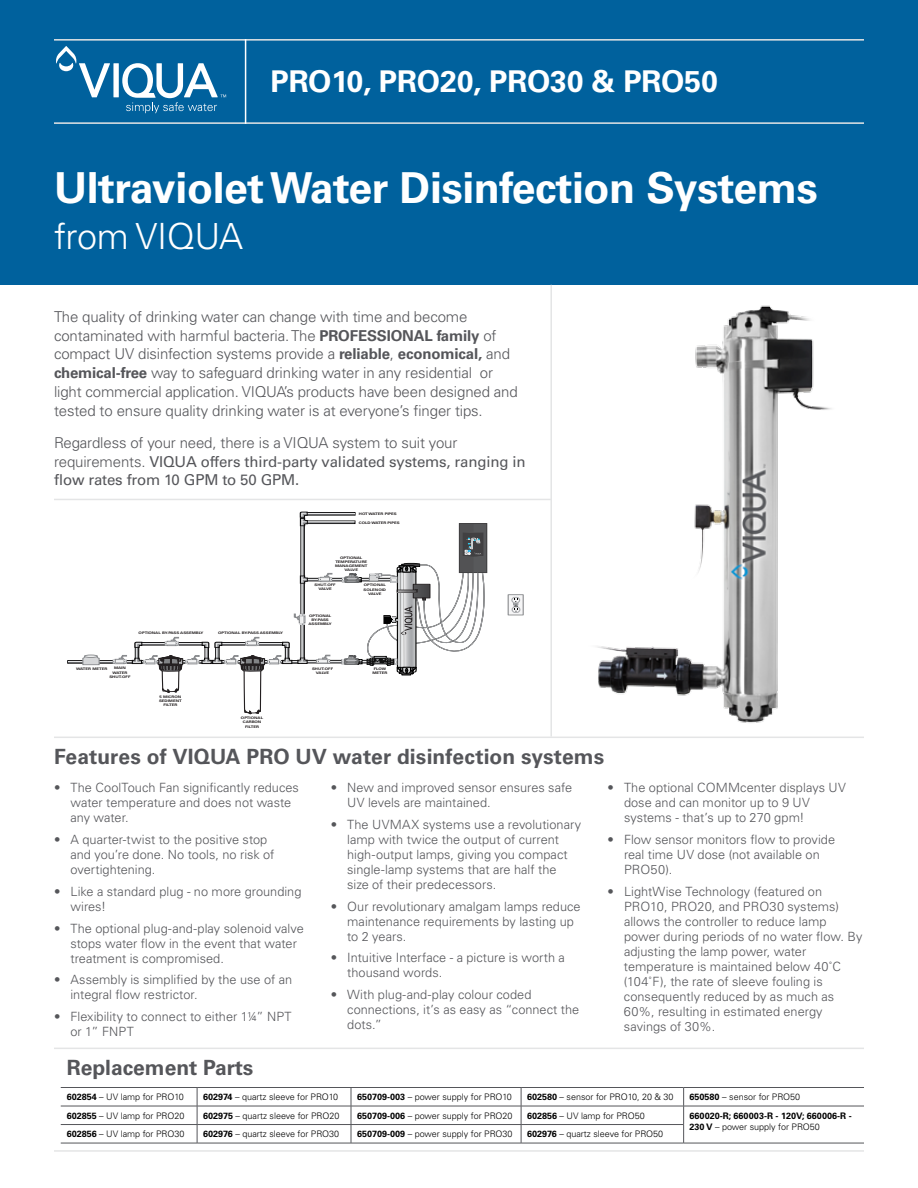
<style>
.page{position:relative;width:918px;height:1188px;background:#fff}
.page>*{position:absolute;margin:0;border:0;box-sizing:border-box;transform-origin:0 0}
.t1{font:700 42.75px "Univers LT Std";letter-spacing:-.01em;color:#fff}
.t2{font:300 36px "Univers LT Std";letter-spacing:-.01em;color:#fff}
.t3{font:700 30px "Univers LT Std";color:#fff}
.t4{font:700 21px "Univers LT Std";color:#55565a}
.t5{font:300 15px/18.8px "Univers LT Std";letter-spacing:-.01em;color:#55565a}
.t6{font:15px/18.8px "Univers LT Std";letter-spacing:-.01em;color:#55565a}
.t7{font:300 12.75px/15px "Univers LT Std";color:#55565a}
.t8{font:300 9px "Univers LT Std";color:#000}
.t9{font:700 9px/11.2px "Univers LT Std";color:#000}
.t10{font:700 3.45px/4.1px "Univers";color:#231f20;text-align:center;scale:1.27 1}
.s1{font-weight:700}
.s2{font-weight:300}
</style>
<div class="page">
<div style="left:0;top:0;width:918px;height:285px;background:#00619d"></div>
<svg style="left:56px;top:46px;width:54px;height:51px"></svg>
<div style="left:113px;top:63px;width:6px;height:34px;background:#fff"></div>
<svg style="left:122px;top:63px;width:104px;height:50px"></svg>
<img style="left:597px;top:305px;width:235px;height:418px">
<hr style="left:54px;top:122px;width:810px;height:2px;background:#e4e5e6">
<hr style="left:54px;top:39px;width:810px;height:2px;background:#e4e5e6">
<hr style="left:54px;top:499px;width:497px;height:1px;background:#e4e5e6">
<hr style="left:54px;top:737px;width:810px;height:1px;background:#e4e5e6">
<hr style="left:54px;top:1048px;width:810px;height:1px;background:#e4e5e6">
<hr style="left:54px;top:1150px;width:810px;height:2px;background:#e4e5e6">
<hr style="left:550px;top:285px;width:2px;height:452px;background:#e4e5e6">
<hr style="left:245px;top:39px;width:1px;height:85px;background:#fff">
<div style="left:67px;top:660px;width:233px;height:4px;border:1px solid #0b0a0b"></div>
<hr style="left:68px;top:661px;width:232px;height:1px;background:#e6e7e8">
<hr style="left:68px;top:662px;width:232px;height:1px;background:#656669">
<svg style="left:82px;top:655px;width:18px;height:10px"></svg>
<div style="left:84px;top:655px;width:14px;height:3px;border:1px solid #898b8e;border-radius:50%"></div>
<svg style="left:508px;top:595px;width:15px;height:20px"></svg>
<div style="left:508px;top:594px;width:15px;height:21px;border:1px solid #898b8d"></div>
<div style="left:512px;top:597px;width:8px;height:6px;border:1px solid #a4a6a9;border-radius:2px"></div>
<div style="left:512px;top:607px;width:8px;height:6px;border:1px solid #a4a6a9;border-radius:2px"></div>
<svg style="left:514px;top:599px;width:4px;height:13px"></svg>
<svg style="left:113px;top:512px;width:375px;height:203px"></svg>
<hr style="left:61px;top:1087px;width:136px;height:1px;background:#55565a">
<hr style="left:197px;top:1087px;width:154px;height:1px;background:#55565a">
<hr style="left:351px;top:1087px;width:170px;height:1px;background:#55565a">
<hr style="left:521px;top:1087px;width:163px;height:1px;background:#55565a">
<hr style="left:684px;top:1087px;width:180px;height:1px;background:#55565a">
<hr style="left:61px;top:1106px;width:136px;height:1px;background:#55565a">
<hr style="left:197px;top:1106px;width:154px;height:1px;background:#55565a">
<hr style="left:351px;top:1106px;width:170px;height:1px;background:#55565a">
<hr style="left:521px;top:1106px;width:163px;height:1px;background:#55565a">
<hr style="left:684px;top:1106px;width:180px;height:1px;background:#55565a">
<hr style="left:684px;top:1143px;width:180px;height:1px;background:#55565a">
<hr style="left:61px;top:1124px;width:136px;height:1px;background:#55565a">
<hr style="left:197px;top:1124px;width:154px;height:1px;background:#55565a">
<svg style="left:197px;top:1088px;width:1px;height:55px"></svg>
<hr style="left:351px;top:1124px;width:170px;height:1px;background:#55565a">
<svg style="left:351px;top:1088px;width:1px;height:55px"></svg>
<hr style="left:521px;top:1124px;width:163px;height:1px;background:#55565a">
<svg style="left:521px;top:1088px;width:1px;height:55px"></svg>
<svg style="left:683px;top:1088px;width:1px;height:55px"></svg>
<hr style="left:61px;top:1143px;width:136px;height:1px;background:#55565a">
<hr style="left:197px;top:1143px;width:154px;height:1px;background:#55565a">
<hr style="left:351px;top:1143px;width:170px;height:1px;background:#55565a">
<hr style="left:521px;top:1143px;width:163px;height:1px;background:#55565a">
<h3 class="t3" style="left:270px;top:64px;width:449px">PRO10, PRO20, PRO30 &amp; PRO50</h3>
<h1 class="t1" style="left:54px;top:163px;width:765px">Ultraviolet Water Disinfection Systems</h1>
<h2 class="t2" style="left:54px;top:215px;width:191px">from VIQUA</h2>
<p class="t5" style="left:54px;top:307px;width:465px">The quality of drinking water can change with time and become contaminated with harmful bacteria. The <span class="s1">PROFESSIONAL family</span> of compact UV disinfection systems provide a <span class="s1">reliable</span>, <span class="s1">economical,</span> and <span class="s1">chemical-free</span> way to safeguard drinking water in any residential or light commercial application. VIQUA’s products have been designed and tested to ensure quality drinking water is at everyone’s finger tips.</p>
<p class="t6" style="left:54px;top:433px;width:473px"><span class="s2">Regardless of your need, there is a VIQUA system to suit your requirements.</span> VIQUA offers third-party validated systems, ranging in flow rates from 10 GPM to 50 GPM.</p>
<p class="t10" style="left:359px;top:511px;width:31px">HOT WATER PIPES</p>
<p class="t10" style="left:359px;top:520px;width:34px">COLD WATER PIPES</p>
<p class="t10" style="left:335px;top:556px;width:27px">OPTIONAL<br>TEMPERATURE<br>MANAGEMENT<br>VALVE</p>
<p class="t10" style="left:315px;top:583px;width:18px">SHUT-OFF<br>VALVE</p>
<p class="t10" style="left:364px;top:583px;width:19px">OPTIONAL<br>SOLENOID<br>VALVE</p>
<p class="t10" style="left:139px;top:631px;width:53px">OPTIONAL BY-PASS ASSEMBLY</p>
<p class="t10" style="left:218px;top:631px;width:53px">OPTIONAL BY-PASS ASSEMBLY</p>
<p class="t10" style="left:76px;top:667px;width:26px">WATER METER</p>
<p class="t10" style="left:109px;top:666px;width:18px">MAIN<br>WATER<br>SHUT-OFF</p>
<p class="t10" style="left:159px;top:695px;width:19px">5 MICRON<br>SEDIMENT<br>FILTER</p>
<p class="t10" style="left:241px;top:716px;width:19px">OPTIONAL<br>CARBON<br>FILTER</p>
<p class="t10" style="left:309px;top:613px;width:20px">OPTIONAL<br>BY-PASS<br>ASSEMBLY</p>
<p class="t10" style="left:312px;top:667px;width:18px">SHUT-OFF<br>VALVE</p>
<p class="t10" style="left:372px;top:667px;width:13px">FLOW<br>METER</p>
<h3 class="t4" style="left:54px;top:745px;width:552px">Features of VIQUA PRO UV water disinfection systems</h3>
<p class="t7" style="left:70px;top:780px;width:230px;text-indent:-16px">• The CoolTouch Fan significantly reduces water temperature and does not waste any water.</p>
<p class="t7" style="left:70px;top:832px;width:206px;text-indent:-16px">• A quarter-twist to the positive stop and you’re done. No tools, no risk of overtightening.</p>
<p class="t7" style="left:70px;top:884px;width:233px;text-indent:-16px">• Like a standard plug - no more grounding wires!</p>
<p class="t7" style="left:70px;top:921px;width:235px;text-indent:-16px">• The optional plug-and-play solenoid valve stops water flow in the event that water treatment is compromised.</p>
<p class="t7" style="left:70px;top:972px;width:223px;text-indent:-16px">• Assembly is simplified by the use of an integral flow restrictor.</p>
<p class="t7" style="left:70px;top:1009px;width:223px;text-indent:-16px">• Flexibility to connect to either 1¼” NPT or 1” FNPT</p>
<p class="t7" style="left:347px;top:780px;width:226px;text-indent:-16px">• New and improved sensor ensures safe<br>UV levels are maintained.</p>
<p class="t7" style="left:347px;top:817px;width:235px;text-indent:-16px">• The UVMAX systems use a revolutionary lamp with twice the output of current high-output lamps, giving you compact single-lamp systems that are half the size of their predecessors.</p>
<p class="t7" style="left:347px;top:899px;width:235px;text-indent:-16px">• Our revolutionary amalgam lamps reduce maintenance requirements by lasting up to 2 years.</p>
<p class="t7" style="left:347px;top:950px;width:219px;text-indent:-16px">• Intuitive Interface - a picture is worth a thousand words.</p>
<p class="t7" style="left:347px;top:987px;width:234px;text-indent:-16px">• With plug-and-play colour coded connections, it’s as easy as “connect the dots.”</p>
<p class="t7" style="left:624px;top:780px;width:223px;text-indent:-16px">• The optional COMMcenter displays UV dose and can monitor up to 9 UV systems - that’s up to 270 gpm!</p>
<p class="t7" style="left:624px;top:832px;width:213px;text-indent:-16px">• Flow sensor monitors flow to provide real time UV dose (not available on<br>PRO50).</p>
<p class="t7" style="left:624px;top:884px;width:240px;text-indent:-16px">• LightWise Technology (featured on PRO10, PRO20, and PRO30 systems) allows the controller to reduce lamp power during periods of no water flow. By adjusting the lamp power, water temperature is maintained below 40˚C (104˚F), the rate of sleeve fouling is consequently reduced by as much as 60%, resulting in estimated energy savings of 30%.</p>
<h3 class="t4" style="left:67px;top:1055px;width:188px">Replacement Parts</h3>
<p class="t8" style="left:67px;top:1091px;width:119px"><span class="s1">602854</span> – UV lamp for PRO10</p>
<p class="t8" style="left:203px;top:1091px;width:137px"><span class="s1">602974</span> – quartz sleeve for PRO10</p>
<p class="t8" style="left:357px;top:1091px;width:156px"><span class="s1">650709-003</span> – power supply for PRO10</p>
<p class="t8" style="left:527px;top:1091px;width:148px"><span class="s1">602580</span> – sensor for PRO10, 20 &amp; 30</p>
<p class="t8" style="left:690px;top:1091px;width:112px"><span class="s1">650580</span> – sensor for PRO50</p>
<p class="t8" style="left:67px;top:1110px;width:119px"><span class="s1">602855</span> – UV lamp for PRO20</p>
<p class="t8" style="left:203px;top:1110px;width:138px"><span class="s1">602975</span> – quartz sleeve for PRO20</p>
<p class="t8" style="left:357px;top:1110px;width:157px"><span class="s1">650709-006</span> – power supply for PRO20</p>
<p class="t8" style="left:527px;top:1110px;width:119px"><span class="s1">602856</span> – UV lamp for PRO50</p>
<p class="t9" style="left:690px;top:1110px;width:164px">660020-R; 660003-R - 120V; 660006-R -<br>230 V <span class="s2">– power supply for PRO50</span></p>
<p class="t8" style="left:67px;top:1128px;width:119px"><span class="s1">602856</span> – UV lamp for PRO30</p>
<p class="t8" style="left:203px;top:1128px;width:138px"><span class="s1">602976</span> – quartz sleeve for PRO30</p>
<p class="t8" style="left:357px;top:1128px;width:157px"><span class="s1">650709-009</span> – power supply for PRO30</p>
<p class="t8" style="left:527px;top:1128px;width:138px"><span class="s1">602976</span> – quartz sleeve for PRO50</p>
</div>
